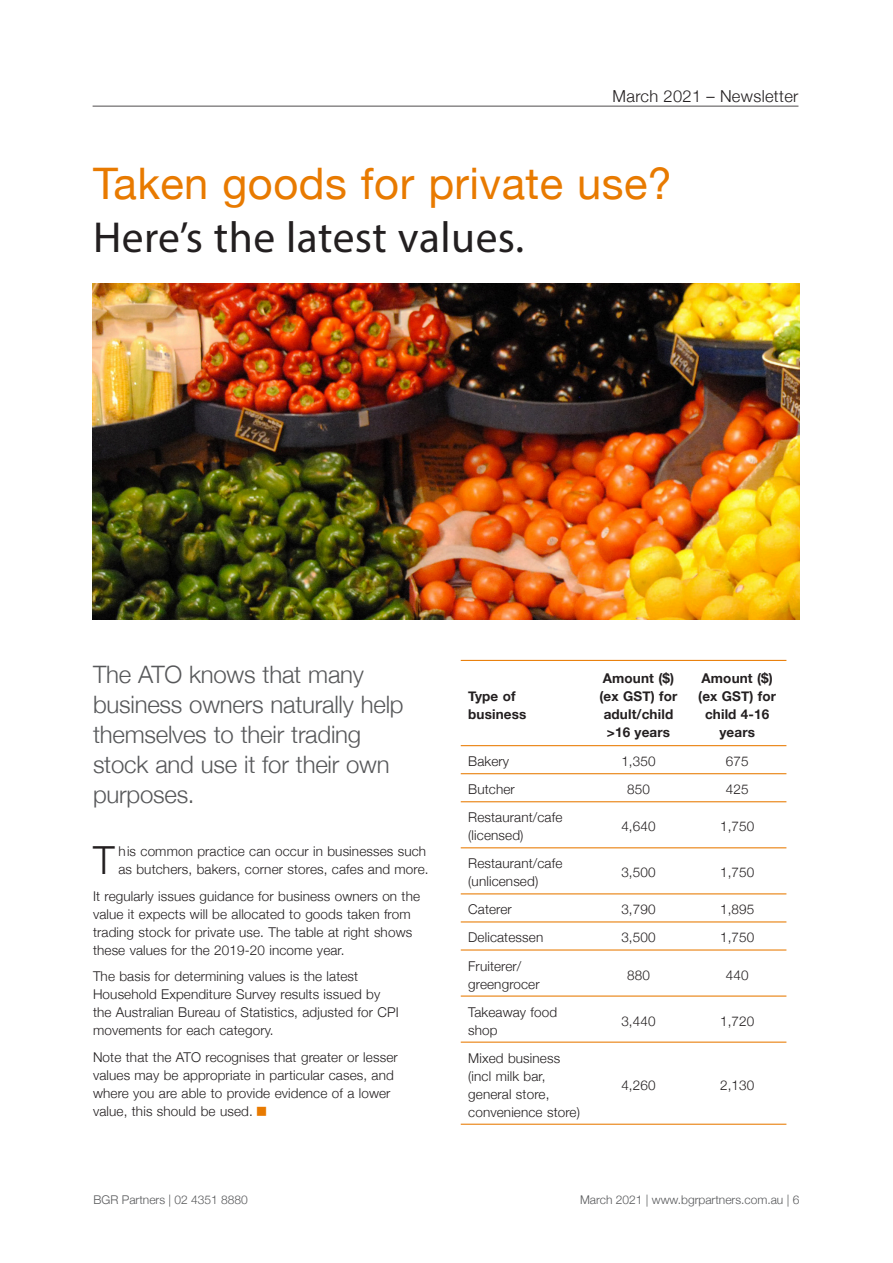
<style>
.page{position:relative;width:893px;height:1263px;background:#fff}
.page>*{position:absolute;margin:0;border:0;box-sizing:border-box;transform-origin:0 0}
.t1{font:43.5px "Helvetica Neue";letter-spacing:.01em;color:#e87a00}
.t2{font:43.5px "Myriad Pro";letter-spacing:.01em;color:#231f20}
.t3{font:300 38.7px "Helvetica Neue";color:#231f20}
.t4{font:300 24px/30px "Helvetica Neue";letter-spacing:-.01em;color:#57585a}
.t5{font:300 16.5px "Helvetica Neue";letter-spacing:.02em;color:#231f20}
.t6{font:300 13.5px/18px "Helvetica Neue";letter-spacing:.01em;color:#231f20}
.t7{font:700 13.5px/18px "Helvetica Neue";letter-spacing:.01em;color:#231f20;text-align:center}
.t8{font:300 12px "Helvetica Neue";color:#57585a}
</style>
<div class="page">
<hr style="left:93px;top:106px;width:705px;height:1px;background:#231f20">
<hr style="left:461px;top:660px;width:128px;height:1px;background:#e87a00">
<hr style="left:589px;top:660px;width:99px;height:1px;background:#e87a00">
<hr style="left:688px;top:660px;width:98px;height:1px;background:#e87a00">
<hr style="left:461px;top:745px;width:128px;height:1px;background:#e87a00">
<hr style="left:589px;top:745px;width:99px;height:1px;background:#e87a00">
<hr style="left:688px;top:745px;width:98px;height:1px;background:#e87a00">
<hr style="left:461px;top:773px;width:128px;height:1px;background:#e87a00">
<hr style="left:589px;top:773px;width:99px;height:1px;background:#e87a00">
<hr style="left:688px;top:773px;width:98px;height:1px;background:#e87a00">
<hr style="left:461px;top:801px;width:128px;height:1px;background:#e87a00">
<hr style="left:589px;top:801px;width:99px;height:1px;background:#e87a00">
<hr style="left:688px;top:801px;width:98px;height:1px;background:#e87a00">
<hr style="left:461px;top:847px;width:128px;height:1px;background:#e87a00">
<hr style="left:589px;top:847px;width:99px;height:1px;background:#e87a00">
<hr style="left:688px;top:847px;width:98px;height:1px;background:#e87a00">
<hr style="left:461px;top:893px;width:128px;height:1px;background:#e87a00">
<hr style="left:589px;top:893px;width:99px;height:1px;background:#e87a00">
<hr style="left:688px;top:893px;width:98px;height:1px;background:#e87a00">
<hr style="left:461px;top:921px;width:128px;height:1px;background:#e87a00">
<hr style="left:589px;top:921px;width:99px;height:1px;background:#e87a00">
<hr style="left:688px;top:921px;width:98px;height:1px;background:#e87a00">
<hr style="left:461px;top:949px;width:128px;height:1px;background:#e87a00">
<hr style="left:589px;top:949px;width:99px;height:1px;background:#e87a00">
<hr style="left:688px;top:949px;width:98px;height:1px;background:#e87a00">
<hr style="left:461px;top:995px;width:128px;height:1px;background:#e87a00">
<hr style="left:589px;top:995px;width:99px;height:1px;background:#e87a00">
<hr style="left:688px;top:995px;width:98px;height:1px;background:#e87a00">
<hr style="left:461px;top:1041px;width:128px;height:2px;background:#e87a00">
<hr style="left:589px;top:1041px;width:99px;height:2px;background:#e87a00">
<hr style="left:688px;top:1041px;width:98px;height:2px;background:#e87a00">
<hr style="left:461px;top:1124px;width:128px;height:1px;background:#e87a00">
<hr style="left:589px;top:1124px;width:99px;height:1px;background:#e87a00">
<hr style="left:688px;top:1124px;width:98px;height:1px;background:#e87a00">
<img style="left:93px;top:283px;width:706px;height:336px">
<p class="t5" style="left:613px;top:83px;width:187px">March 2021 – Newsletter</p>
<h1 class="t1" style="left:93px;top:152px;width:580px">Taken goods for private use?</h1>
<h1 class="t2" style="left:93px;top:210px;width:433px">Here’s the latest values.</h1>
<h3 class="t4" style="left:93px;top:658px;width:312px">The ATO knows that many business owners naturally help themselves to their trading stock and use it for their own purposes.</h3>
<h2 class="t3" style="left:93px;top:829px;width:23px">T</h2>
<p class="t6" style="left:118px;top:841px;width:312px">his common practice can occur in businesses such as butchers, bakers, corner stores, cafes and more.</p>
<p class="t6" style="left:93px;top:886px;width:329px">It regularly issues guidance for business owners on the value it expects will be allocated to goods taken from trading stock for private use. The table at right shows these values for the 2019-20 income year.</p>
<p class="t6" style="left:93px;top:966px;width:307px">The basis for determining values is the latest Household Expenditure Survey results issued by the Australian Bureau of Statistics, adjusted for CPI movements for each category.</p>
<p class="t6" style="left:93px;top:1047px;width:306px">Note that the ATO recognises that greater or lesser values may be appropriate in particular cases, and where you are able to provide evidence of a lower value, this should be used.</p>
<p class="t7" style="left:468px;top:687px;width:60px;text-align:left">Type of business</p>
<p class="t7" style="left:599px;top:669px;width:79px">Amount ($) (ex GST) for adult/child &gt;16 years</p>
<p class="t7" style="left:698px;top:669px;width:79px">Amount ($) (ex GST) for child 4-16 years</p>
<p class="t6" style="left:468px;top:751px;width:42px">Bakery</p>
<p class="t6" style="left:621px;top:751px;width:36px">1,350</p>
<p class="t6" style="left:726px;top:751px;width:24px">675</p>
<p class="t6" style="left:468px;top:779px;width:48px">Butcher</p>
<p class="t6" style="left:627px;top:779px;width:24px">850</p>
<p class="t6" style="left:726px;top:779px;width:24px">425</p>
<p class="t6" style="left:468px;top:807px;width:96px">Restaurant/cafe (licensed)</p>
<p class="t6" style="left:621px;top:816px;width:36px">4,640</p>
<p class="t6" style="left:720px;top:816px;width:36px">1,750</p>
<p class="t6" style="left:468px;top:853px;width:96px">Restaurant/cafe (unlicensed)</p>
<p class="t6" style="left:621px;top:862px;width:36px">3,500</p>
<p class="t6" style="left:720px;top:862px;width:36px">1,750</p>
<p class="t6" style="left:468px;top:899px;width:45px">Caterer</p>
<p class="t6" style="left:621px;top:899px;width:36px">3,790</p>
<p class="t6" style="left:720px;top:899px;width:36px">1,895</p>
<p class="t6" style="left:468px;top:928px;width:76px">Delicatessen</p>
<p class="t6" style="left:621px;top:928px;width:36px">3,500</p>
<p class="t6" style="left:720px;top:928px;width:36px">1,750</p>
<p class="t6" style="left:468px;top:956px;width:73px">Fruiterer/ greengrocer</p>
<p class="t6" style="left:627px;top:965px;width:24px">880</p>
<p class="t6" style="left:726px;top:965px;width:24px">440</p>
<p class="t6" style="left:468px;top:1002px;width:91px">Takeaway food shop</p>
<p class="t6" style="left:621px;top:1011px;width:36px">3,440</p>
<p class="t6" style="left:720px;top:1011px;width:36px">1,720</p>
<p class="t6" style="left:468px;top:1048px;width:113px">Mixed business (incl milk bar, general store, convenience store)</p>
<p class="t6" style="left:621px;top:1075px;width:36px">4,260</p>
<p class="t6" style="left:720px;top:1075px;width:36px">2,130</p>
<p class="t8" style="left:94px;top:1190px;width:156px">BGR Partners | 02 4351 8880</p>
<p class="t8" style="left:580px;top:1190px;width:221px">March 2021 | www.bgrpartners.com.au | 6</p>
</div>
